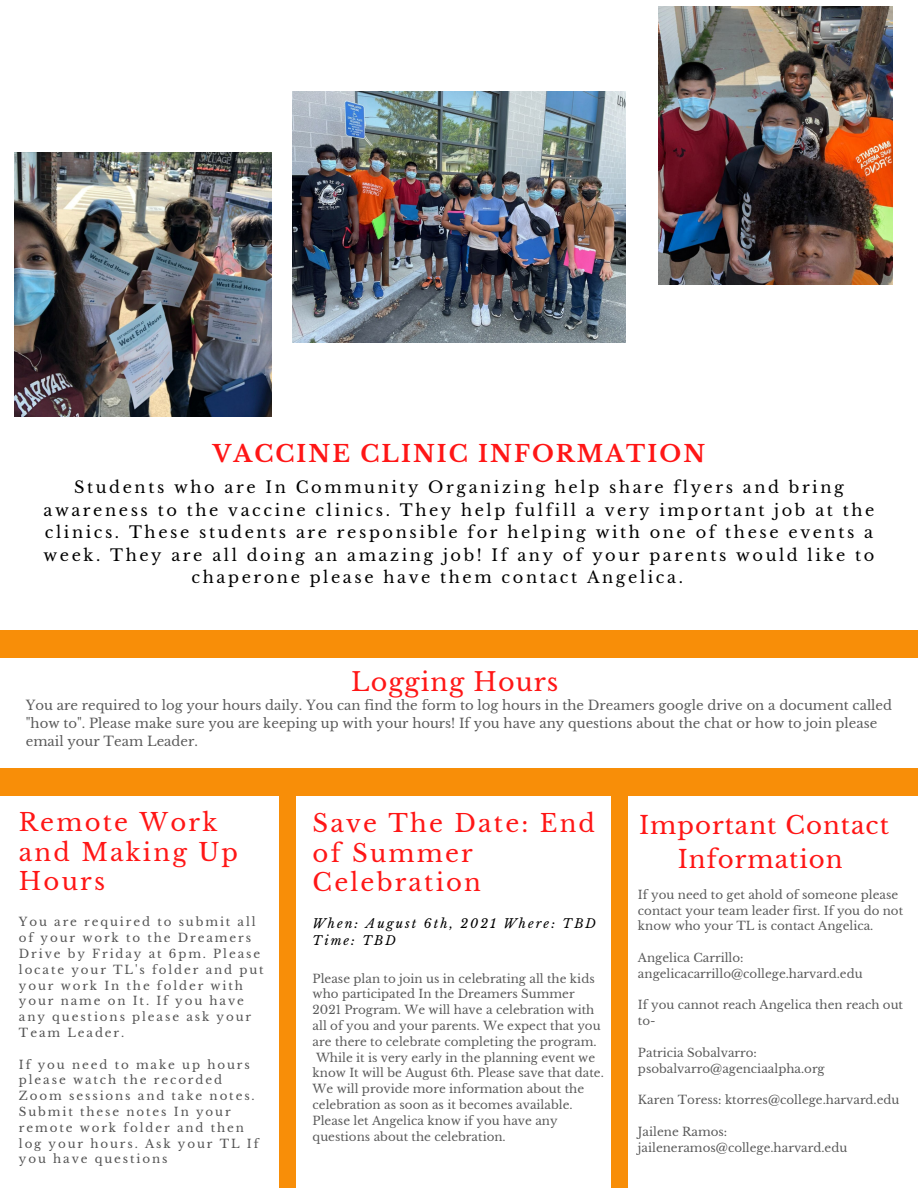
<style>
.page{position:relative;width:918px;height:1188px;background:#fff}
.page>*{position:absolute;margin:0;border:0;box-sizing:border-box;transform-origin:0 0}
.t1{font:25.5px "Libre Baskerville";letter-spacing:.04em;color:#ff1616}
.t2{font:24.45px/34px "Libre Baskerville";letter-spacing:.04em;color:#ff1616;text-align:center}
.t3{font:24.3px/29.2px "Libre Baskerville";letter-spacing:.09em;color:#ff1616}
.t4{font:700 23.1px "Libre Baskerville";letter-spacing:.09em;color:#ff1616}
.t5{font:16.2px "Libre Baskerville";letter-spacing:.16em;color:#000}
.t6{font:13.2px/18px "Libre Baskerville";color:#000}
.t7{font:italic 12.45px/16.6px "Libre Baskerville";letter-spacing:.16em;color:#000}
.t8{font:11.85px/15.8px "Libre Baskerville";color:#000}
.t9{font:11.85px/15.8px "Libre Baskerville";letter-spacing:.16em;color:#545454}
</style>
<div class="page">
<div style="left:0;top:769px;width:918px;height:27px;background:#f88e08"></div>
<div style="left:0;top:630px;width:918px;height:27px;background:#f88e08"></div>
<div style="left:280px;top:796px;width:16px;height:392px;background:#f88e08"></div>
<div style="left:611px;top:796px;width:16px;height:392px;background:#f88e08"></div>
<img style="left:15px;top:152px;width:256px;height:265px">
<img style="left:292px;top:92px;width:333px;height:251px">
<img style="left:658px;top:7px;width:234px;height:278px">
<p class="t4" style="left:213px;top:439px;width:494px">VACCINE CLINIC INFORMATION</p>
<p class="t5" style="left:74px;top:478px;width:771px">Students who are In Community Organizing help share flyers and bring</p>
<p class="t5" style="left:44px;top:500px;width:832px">awareness to the vaccine clinics. They help fulfill a very important job at the</p>
<p class="t5" style="left:45px;top:523px;width:830px">clinics. These students are responsible for helping with one of these events a</p>
<p class="t5" style="left:44px;top:545px;width:832px">week. They are all doing an amazing job! If any of your parents would like to</p>
<p class="t5" style="left:192px;top:568px;width:493px">chaperone please have them contact Angelica.</p>
<p class="t1" style="left:351px;top:667px;width:209px">Logging Hours</p>
<p class="t6" style="left:26px;top:697px;width:868px">You are required to log your hours daily. You can find the form to log hours in the Dreamers google drive on a document called "how to". Please make sure you are keeping up with your hours! If you have any questions about the chat or how to join please email your Team Leader.</p>
<p class="t3" style="left:19px;top:808px;width:221px">Remote Work and Making Up<br>Hours</p>
<p class="t9" style="left:19px;top:914px;width:246px">You are required to submit all of your work to the Dreamers<br>Drive by Friday at 6pm. Please locate your TL's folder and put your work In the folder with your name on It. If you have any questions please ask your<br>Team Leader.</p>
<p class="t9" style="left:19px;top:1057px;width:241px">If you need to make up hours please watch the recorded<br>Zoom sessions and take notes.<br>Submit these notes In your remote work folder and then log your hours. Ask your TL If you have questions</p>
<p class="t3" style="left:313px;top:809px;width:284px">Save The Date: End of Summer<br>Celebration</p>
<p class="t7" style="left:313px;top:915px;width:285px">When: August 6th, 2021 Where: TBD<br>Time: TBD</p>
<p class="t8" style="left:313px;top:971px;width:293px">Please plan to join us in celebrating all the kids who participated In the Dreamers Summer 2021 Program. We will have a celebration with all of you and your parents. We expect that you are there to celebrate completing the program.<br>While it is very early in the planning event we know It will be August 6th. Please save that date.<br>We will provide more information about the celebration as soon as it becomes available.<br>Please let Angelica know if you have any questions about the celebration.</p>
<p class="t2" style="left:639px;top:808px;width:251px">Important Contact<br>Information</p>
<p class="t8" style="left:638px;top:887px;width:267px">If you need to get ahold of someone please contact your team leader first. If you do not know who your TL is contact Angelica.</p>
<p class="t8" style="left:638px;top:950px;width:226px">Angelica Carrillo: angelicacarrillo@college.harvard.edu</p>
<p class="t8" style="left:638px;top:997px;width:267px">If you cannot reach Angelica then reach out to-</p>
<p class="t8" style="left:638px;top:1045px;width:188px">Patricia Sobalvarro: psobalvarro@agenciaalpha.org</p>
<p class="t8" style="left:638px;top:1092px;width:263px">Karen Toress: ktorres@college.harvard.edu</p>
<p class="t8" style="left:638px;top:1124px;width:211px">Jailene Ramos: jaileneramos@college.harvard.edu</p>
</div>
